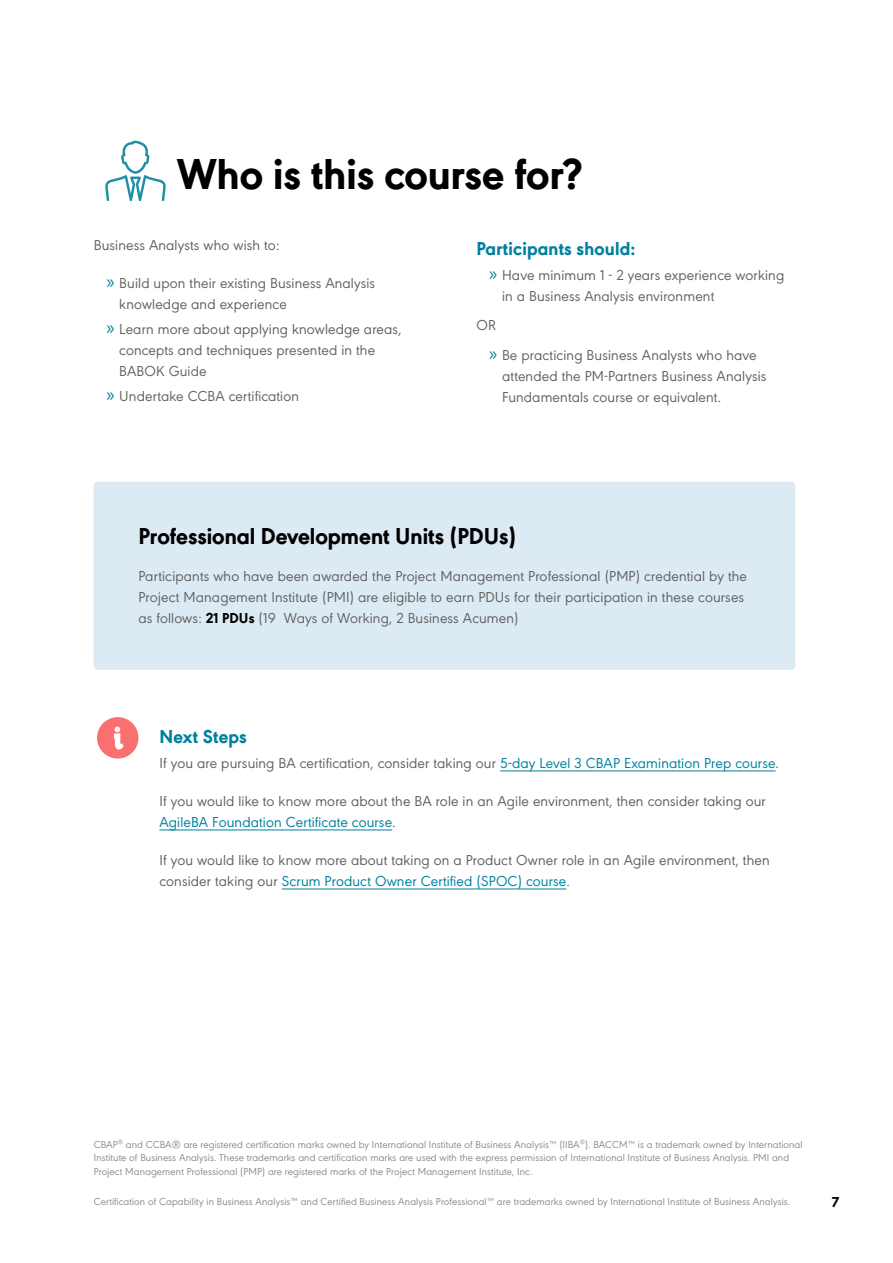
<style>
.page{position:relative;width:893px;height:1263px;background:#fff}
.page>*{position:absolute;margin:0;border:0;box-sizing:border-box;transform-origin:0 0}
.t1{font:800 45px "URW Geometric";color:#000}
.t2{font:800 24px "URW Geometric";color:#000}
.t3{font:800 19.5px "URW Geometric";letter-spacing:.01em;color:#00809e}
.t4{font:15px/21px "URW Geometric";letter-spacing:.01em;color:#626262}
.t5{font:15px/21px "URW Geometric";letter-spacing:.01em;color:#626363}
.t6{font:800 15px "URW Geometric";color:#000}
.t7{font:10.5px/13.5px "URW Geometric";letter-spacing:.01em;color:#8c8c8c}
.s1{font-family:"Myriad Pro";font-size:19.5px;color:#00809e}
.s2{color:#626262}
.s3{font-weight:800;color:#000}
.s4{color:#00809e}
</style>
<div class="page">
<hr style="left:500px;top:770px;width:276px;height:1px;background:#00809e">
<hr style="left:159px;top:829px;width:233px;height:1px;background:#00809e">
<hr style="left:282px;top:888px;width:284px;height:1px;background:#00809e">
<div style="left:94px;top:482px;width:701px;height:188px;background:#dceaf3;border-radius:4px"></div>
<svg style="left:105px;top:141px;width:61px;height:60px"></svg>
<svg style="left:97px;top:717px;width:41px;height:41px"></svg>
<h1 class="t1" style="left:177px;top:141px;width:406px">Who is this course for?</h1>
<p class="t4" style="left:94px;top:233px;width:187px">Business Analysts who wish to:</p>
<p class="t5" style="left:119px;top:271px;width:257px;text-indent:-13px"><span class="s1">»</span> Build upon their existing Business Analysis knowledge and experience</p>
<p class="t5" style="left:119px;top:317px;width:284px;text-indent:-13px"><span class="s1">»</span> Learn more about applying knowledge areas, concepts and techniques presented in the<br>BABOK Guide</p>
<p class="t5" style="left:107px;top:384px;width:194px"><span class="s1">»</span> Undertake CCBA certification</p>
<h3 class="t3" style="left:476px;top:234px;width:161px">Participants should:</h3>
<p class="t5" style="left:502px;top:263px;width:284px;text-indent:-13px"><span class="s1">»</span> Have minimum 1 - 2 years experience working in a Business Analysis environment</p>
<p class="t5" style="left:489px;top:310px;width:269px;line-height:29.5px;text-indent:-13px"><span class="s2">OR<br></span><span class="s1">»</span> Be practicing Business Analysts who have</p>
<p class="t5" style="left:502px;top:364px;width:266px">attended the PM-Partners Business Analysis<br>Fundamentals course or equivalent.</p>
<h2 class="t2" style="left:138px;top:518px;width:379px">Professional Development Units (PDUs)</h2>
<p class="t4" style="left:138px;top:564px;width:610px">Participants who have been awarded the Project Management Professional (PMP) credential by the<br>Project Management Institute (PMI) are eligible to earn PDUs for their participation in these courses as follows: <span class="s3">21 PDUs</span> (19 Ways of Working, 2 Business Acumen)</p>
<h3 class="t3" style="left:159px;top:722px;width:89px">Next Steps</h3>
<p class="t4" style="left:159px;top:751px;width:621px">If you are pursuing BA certification, consider taking our <span class="s4">5-day Level 3 CBAP Examination Prep course</span>.</p>
<p class="t4" style="left:159px;top:789px;width:608px">If you would like to know more about the BA role in an Agile environment, then consider taking our<br><span class="s4">AgileBA Foundation Certificate course</span>.</p>
<p class="t4" style="left:159px;top:848px;width:612px">If you would like to know more about taking on a Product Owner role in an Agile environment, then consider taking our <span class="s4">Scrum Product Owner Certified (SPOC) course</span>.</p>
<p class="t7" style="left:94px;top:1137px;width:710px">CBAP<sup>®</sup> and CCBA® are registered certification marks owned by International Institute of Business Analysis™ (IIBA<sup>®</sup>). BACCM™ is a trademark owned by International<br>Institute of Business Analysis. These trademarks and certification marks are used with the express permission of International Institute of Business Analysis. PMI and<br>Project Management Professional (PMP) are registered marks of the Project Management Institute, Inc.</p>
<p class="t7" style="left:94px;top:1194px;width:698px">Certification of Capability in Business Analysis™ and Certified Business Analysis Professional™ are trademarks owned by International Institute of Business Analysis.</p>
<p class="t6" style="left:832px;top:1191px;width:8px">7</p>
</div>
